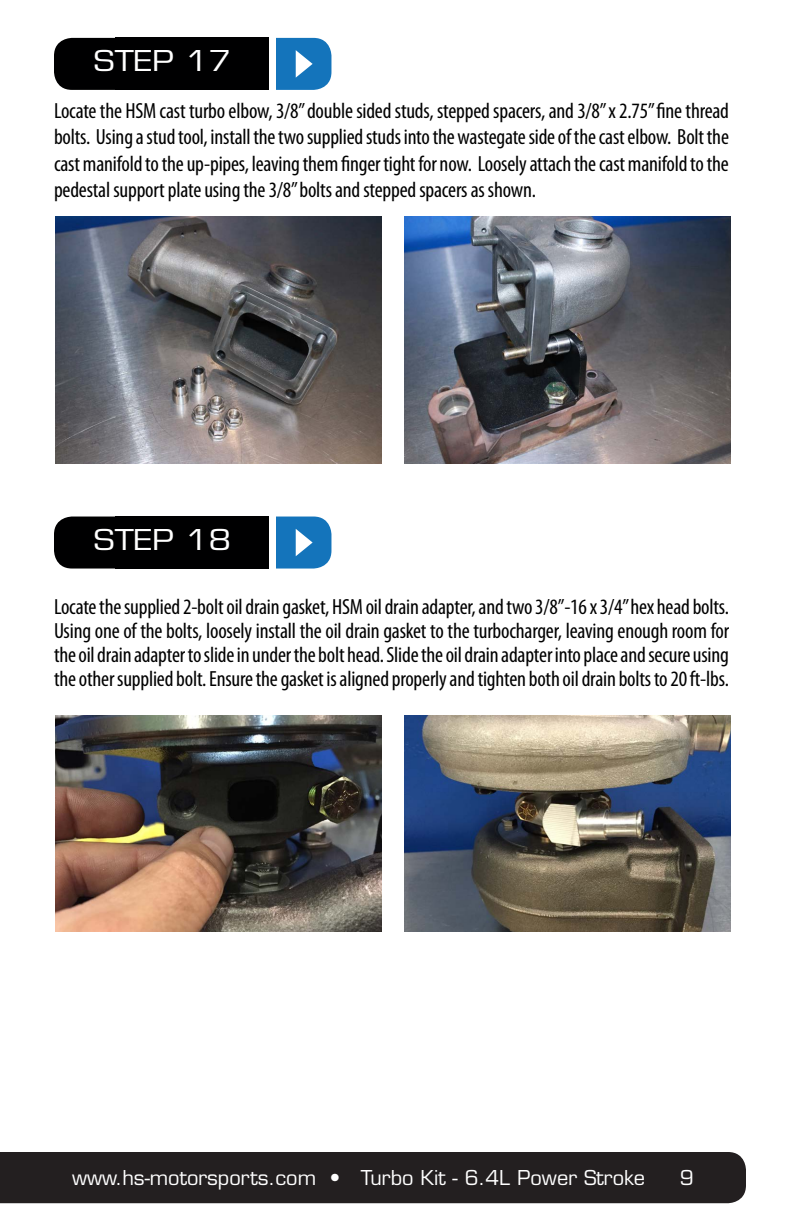
<style>
.page{position:relative;width:792px;height:1224px;background:#fff}
.page>*{position:absolute;margin:0;border:0;box-sizing:border-box;transform-origin:0 0}
.t1{font:28px "Eurostile LT Std";color:#fff;scale:1.18 1}
.t2{font:condensed 22px/26.4px "Myriad Pro";letter-spacing:-.01em;color:#000;text-align:justify}
.t3{font:20px "Eurostile LT Std";color:#fff}
</style>
<div class="page">
<div style="left:0;top:1152px;width:746px;height:51px;background:#231f20"></div>
<div style="left:54px;top:38px;width:149px;height:52px;background:#000001;border-radius:18px"></div>
<div style="left:252px;top:38px;width:79px;height:52px;background:#1474bb;border-radius:18px"></div>
<div style="left:116px;top:38px;width:160px;height:52px;background:#000001"></div>
<div style="left:270px;top:36px;width:6px;height:55px;background:#fff"></div>
<svg style="left:296px;top:50px;width:17px;height:28px"></svg>
<div style="left:54px;top:517px;width:149px;height:52px;background:#000001;border-radius:18px"></div>
<div style="left:252px;top:517px;width:79px;height:52px;background:#1474bb;border-radius:18px"></div>
<div style="left:116px;top:517px;width:160px;height:52px;background:#000001"></div>
<div style="left:270px;top:515px;width:6px;height:55px;background:#fff"></div>
<svg style="left:296px;top:529px;width:17px;height:27px"></svg>
<img style="left:56px;top:216px;width:326px;height:248px">
<img style="left:56px;top:715px;width:326px;height:216px">
<img style="left:404px;top:216px;width:326px;height:248px">
<img style="left:404px;top:715px;width:326px;height:216px">
<p class="t1" style="left:94px;top:44px;width:118px">STEP 17</p>
<p class="t2" style="left:54px;top:97px;width:677px">Locate the HSM cast turbo elbow, 3/8” double sided studs, stepped spacers, and 3/8” x 2.75” fine thread bolts. Using a stud tool, install the two supplied studs into the wastegate side of the cast elbow. Bolt the cast manifold to the up-pipes, leaving them finger tight for now. Loosely attach the cast manifold to the pedestal support plate using the 3/8” bolts and stepped spacers as shown.</p>
<p class="t1" style="left:94px;top:523px;width:118px">STEP 18</p>
<p class="t2" style="left:54px;top:594px;width:677px;line-height:24px">Locate the supplied 2-bolt oil drain gasket, HSM oil drain adapter, and two 3/8”-16 x 3/4” hex head bolts.<br>Using one of the bolts, loosely install the oil drain gasket to the turbocharger, leaving enough room for the oil drain adapter to slide in under the bolt head. Slide the oil drain adapter into place and secure using the other supplied bolt. Ensure the gasket is aligned properly and tighten both oil drain bolts to 20 ft-lbs.</p>
<p class="t3" style="left:72px;top:1166px;width:575px">www.hs-motorsports.com • Turbo Kit - 6.4L Power Stroke</p>
<p class="t3" style="left:680px;top:1166px;width:15px">9</p>
</div>
